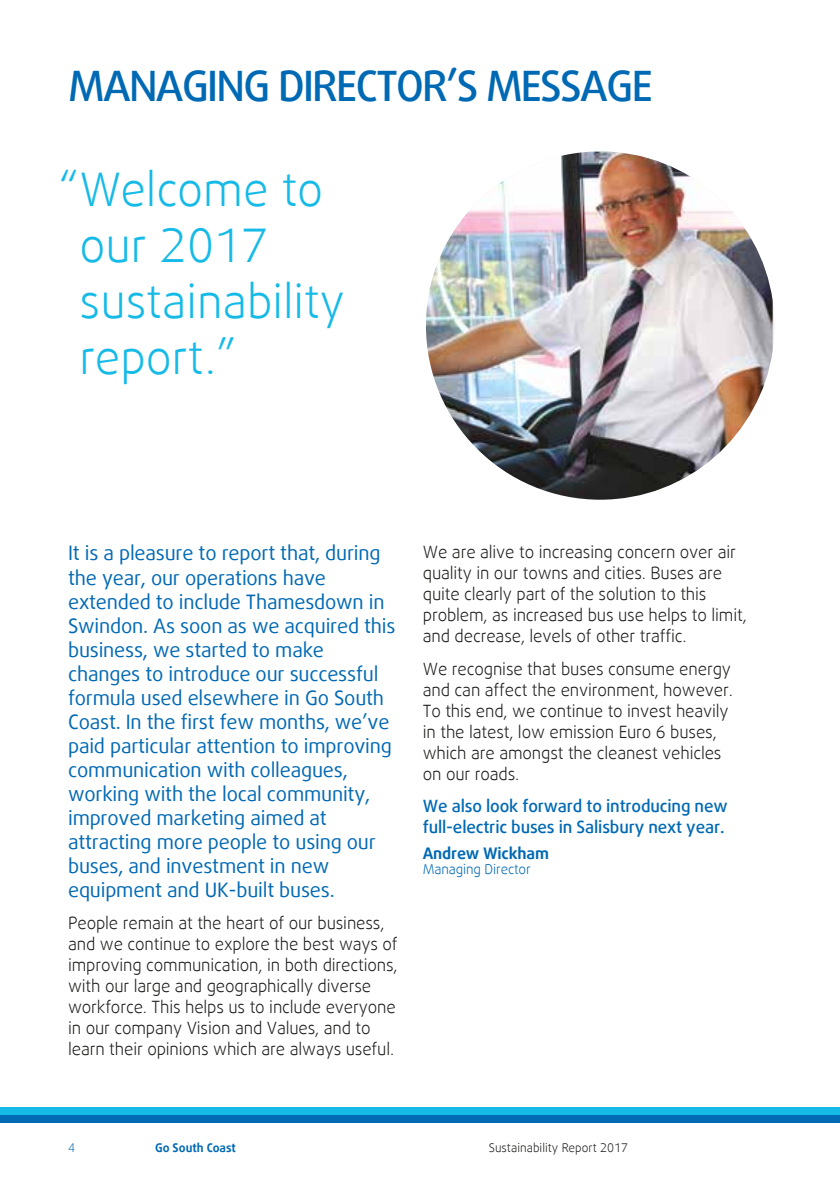
<style>
.page{position:relative;width:840px;height:1191px;background:#fff}
.page>*{position:absolute;margin:0;border:0;box-sizing:border-box;transform-origin:0 0}
.t1{font:300 46.4px/56px "Daxline Cyr TF";color:#16bae7}
.t2{font:500 42px "Daxline Cyr TF";letter-spacing:-.04em;color:#0069b4}
.t3{font:20px/24px "Daxline Cyr TF";letter-spacing:-.01em;color:#0069b4}
.t4{font:300 17px/21px "Daxline Cyr TF";letter-spacing:-.01em;color:#1d1d1b}
.t5{font:500 17px/21px "Daxline Cyr TF";letter-spacing:-.01em;color:#0069b4}
.t6{font:700 16px "Daxline Cyr TF";letter-spacing:-.01em;color:#0069b4}
.t7{font:300 13.6px "Daxline Cyr TF";letter-spacing:-.01em;color:#0069b4}
.t8{font:300 12px "Daxline Cyr TF";color:#1d1d1b}
.t9{font:700 12px "Daxline Cyr TF";color:#0069b4}
.t10{font:300 12px "Daxline Cyr TF";color:#0069b4}
</style>
<div class="page">
<img style="left:426px;top:151px;width:346px;height:349px">
<div style="left:0;top:1106px;width:839px;height:8px;background:#16bae7"></div>
<div style="left:0;top:1114px;width:839px;height:8px;background:#0069b4"></div>
<h2 class="t2" style="left:68px;top:60px;width:585px">MANAGING DIRECTOR’S MESSAGE</h2>
<h1 class="t1" style="left:79px;top:161px;width:266px;text-indent:-21px">“Welcome to our 2017 sustainability report.”</h1>
<p class="t3" style="left:68px;top:541px;width:329px">It is a pleasure to report that, during the year, our operations have extended to include Thamesdown in Swindon. As soon as we acquired this business, we started to make changes to introduce our successful formula used elsewhere in Go South Coast. In the first few months, we’ve paid particular attention to improving communication with colleagues, working with the local community, improved marketing aimed at attracting more people to using our buses, and investment in new equipment and UK-built buses.</p>
<p class="t4" style="left:68px;top:912px;width:331px">People remain at the heart of our business, and we continue to explore the best ways of improving communication, in both directions, with our large and geographically diverse workforce. This helps us to include everyone in our company Vision and Values, and to learn their opinions which are always useful.</p>
<p class="t4" style="left:422px;top:541px;width:325px">We are alive to increasing concern over air quality in our towns and cities. Buses are quite clearly part of the solution to this problem, as increased bus use helps to limit, and decrease, levels of other traffic.</p>
<p class="t4" style="left:422px;top:658px;width:311px">We recognise that buses consume energy and can affect the environment, however.<br>To this end, we continue to invest heavily in the latest, low emission Euro 6 buses, which are amongst the cleanest vehicles on our roads.</p>
<p class="t5" style="left:422px;top:795px;width:306px">We also look forward to introducing new full-electric buses in Salisbury next year.</p>
<p class="t6" style="left:422px;top:844px;width:127px">Andrew Wickham</p>
<p class="t7" style="left:422px;top:861px;width:109px">Managing Director</p>
<p class="t10" style="left:68px;top:1140px;width:9px">4</p>
<p class="t9" style="left:155px;top:1140px;width:82px">Go South Coast</p>
<p class="t8" style="left:488px;top:1140px;width:141px">Sustainability Report 2017</p>
</div>
